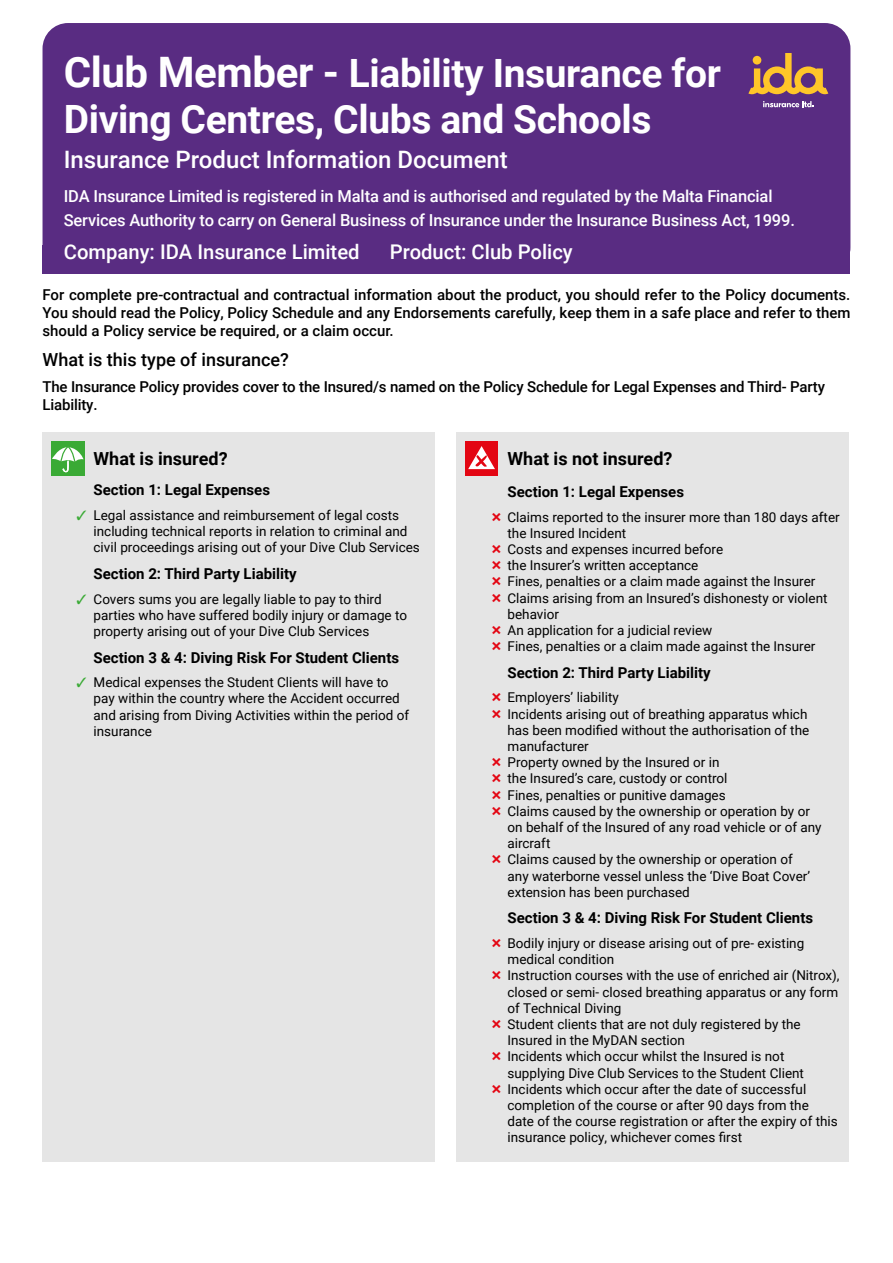
<style>
.page{position:relative;width:893px;height:1263px;background:#fff}
.page>*{position:absolute;margin:0;border:0;box-sizing:border-box;transform-origin:0 0}
.t1{font:700 39px/46.8px "Roboto";letter-spacing:-.01em;color:#fff}
.t2{font:500 24px "Roboto";color:#fff}
.t3{font:500 20.25px "Roboto";color:#fff}
.t4{font:700 18px "Roboto";color:#000}
.t5{font:500 18px "Roboto";color:#000}
.t6{font:500 16.5px/24px "Roboto";letter-spacing:-.01em;color:#fff}
.t7{font:500 15px/18px "Roboto";letter-spacing:-.01em;color:#000;text-align:justify}
.t8{font:700 15px "Roboto";color:#000}
.t9{font:13.5px/16.2px "Roboto";color:#000}
.s1{font-size:42px}
.s2{color:#3aaa35}
</style>
<div class="page">
<div style="left:43px;top:23px;width:807px;height:250px;background:#592c82;border-radius:26px"></div>
<div style="left:43px;top:245px;width:807px;height:28px;background:#592c82"></div>
<svg style="left:748px;top:53px;width:80px;height:41px"></svg>
<svg style="left:763px;top:101px;width:51px;height:6px"></svg>
<div style="left:43px;top:433px;width:392px;height:729px;background:#e5e5e5"></div>
<div style="left:51px;top:441px;width:33px;height:35px;background:#3aaa35"></div>
<svg style="left:52px;top:447px;width:32px;height:25px"></svg>
<div style="left:456px;top:433px;width:393px;height:729px;background:#e5e5e5"></div>
<div style="left:465px;top:441px;width:33px;height:34px;background:#e30613"></div>
<svg style="left:468px;top:446px;width:27px;height:23px"></svg>
<h1 class="t1" style="left:64px;top:48px;width:659px"><span class="s1">Club Member -</span> Liability Insurance for<br>Diving Centres, Clubs and Schools</h1>
<h2 class="t2" style="left:64px;top:143px;width:446px">Insurance Product Information Document</h2>
<p class="t6" style="left:64px;top:184px;width:733px">IDA Insurance Limited is registered in Malta and is authorised and regulated by the Malta Financial<br>Services Authority to carry on General Business of Insurance under the Insurance Business Act, 1999.</p>
<h3 class="t3" style="left:64px;top:238px;width:297px">Company: IDA Insurance Limited</h3>
<h3 class="t3" style="left:390px;top:238px;width:184px">Product: Club Policy</h3>
<p class="t7" style="left:43px;top:285px;width:809px">For complete pre-contractual and contractual information about the product, you should refer to the Policy documents.<br>You should read the Policy, Policy Schedule and any Endorsements carefully, keep them in a safe place and refer to them should a Policy service be required, or a claim occur.</p>
<h3 class="t5" style="left:43px;top:347px;width:248px">What is this type of insurance?</h3>
<p class="t7" style="left:43px;top:377px;width:784px">The Insurance Policy provides cover to the Insured/s named on the Policy Schedule for Legal Expenses and Third- Party<br>Liability.</p>
<h3 class="t4" style="left:94px;top:446px;width:136px">What is insured?</h3>
<p class="t8" style="left:94px;top:479px;width:178px">Section 1: Legal Expenses</p>
<p class="t9" style="left:94px;top:507px;width:328px;text-indent:-17px"><span class="s2">✓</span> Legal assistance and reimbursement of legal costs including technical reports in relation to criminal and civil proceedings arising out of your Dive Club Services</p>
<p class="t8" style="left:94px;top:563px;width:205px">Section 2: Third Party Liability</p>
<p class="t9" style="left:94px;top:590px;width:315px;text-indent:-17px"><span class="s2">✓</span> Covers sums you are legally liable to pay to third parties who have suffered bodily injury or damage to property arising out of your Dive Club Services</p>
<p class="t8" style="left:94px;top:647px;width:307px">Section 3 &amp; 4: Diving Risk For Student Clients</p>
<p class="t9" style="left:94px;top:674px;width:317px;text-indent:-17px"><span class="s2">✓</span> Medical expenses the Student Clients will have to pay within the country where the Accident occurred and arising from Diving Activities within the period of insurance</p>
<h3 class="t4" style="left:507px;top:446px;width:166px">What is not insured?</h3>
<p class="t8" style="left:507px;top:481px;width:178px">Section 1: Legal Expenses</p>
<p class="t9" style="left:507px;top:508px;width:334px">Claims reported to the insurer more than 180 days after the Insured Incident<br>Costs and expenses incurred before<br>the Insurer’s written acceptance<br>Fines, penalties or a claim made against the Insurer Claims arising from an Insured’s dishonesty or violent behavior<br>An application for a judicial review<br>Fines, penalties or a claim made against the Insurer</p>
<p class="t8" style="left:507px;top:662px;width:205px">Section 2: Third Party Liability</p>
<p class="t9" style="left:507px;top:689px;width:316px">Employers’ liability<br>Incidents arising out of breathing apparatus which has been modified without the authorisation of the manufacturer<br>Property owned by the Insured or in<br>the Insured’s care, custody or control<br>Fines, penalties or punitive damages<br>Claims caused by the ownership or operation by or on behalf of the Insured of any road vehicle or of any aircraft<br>Claims caused by the ownership or operation of<br>any waterborne vessel unless the ‘Dive Boat Cover’ extension has been purchased</p>
<p class="t8" style="left:507px;top:907px;width:307px">Section 3 &amp; 4: Diving Risk For Student Clients</p>
<p class="t9" style="left:507px;top:935px;width:334px">Bodily injury or disease arising out of pre- existing medical condition<br>Instruction courses with the use of enriched air (Nitrox), closed or semi- closed breathing apparatus or any form of Technical Diving<br>Student clients that are not duly registered by the Insured in the MyDAN section<br>Incidents which occur whilst the Insured is not supplying Dive Club Services to the Student Client Incidents which occur after the date of successful completion of the course or after 90 days from the<br>date of the course registration or after the expiry of this insurance policy, whichever comes first</p>
</div>
